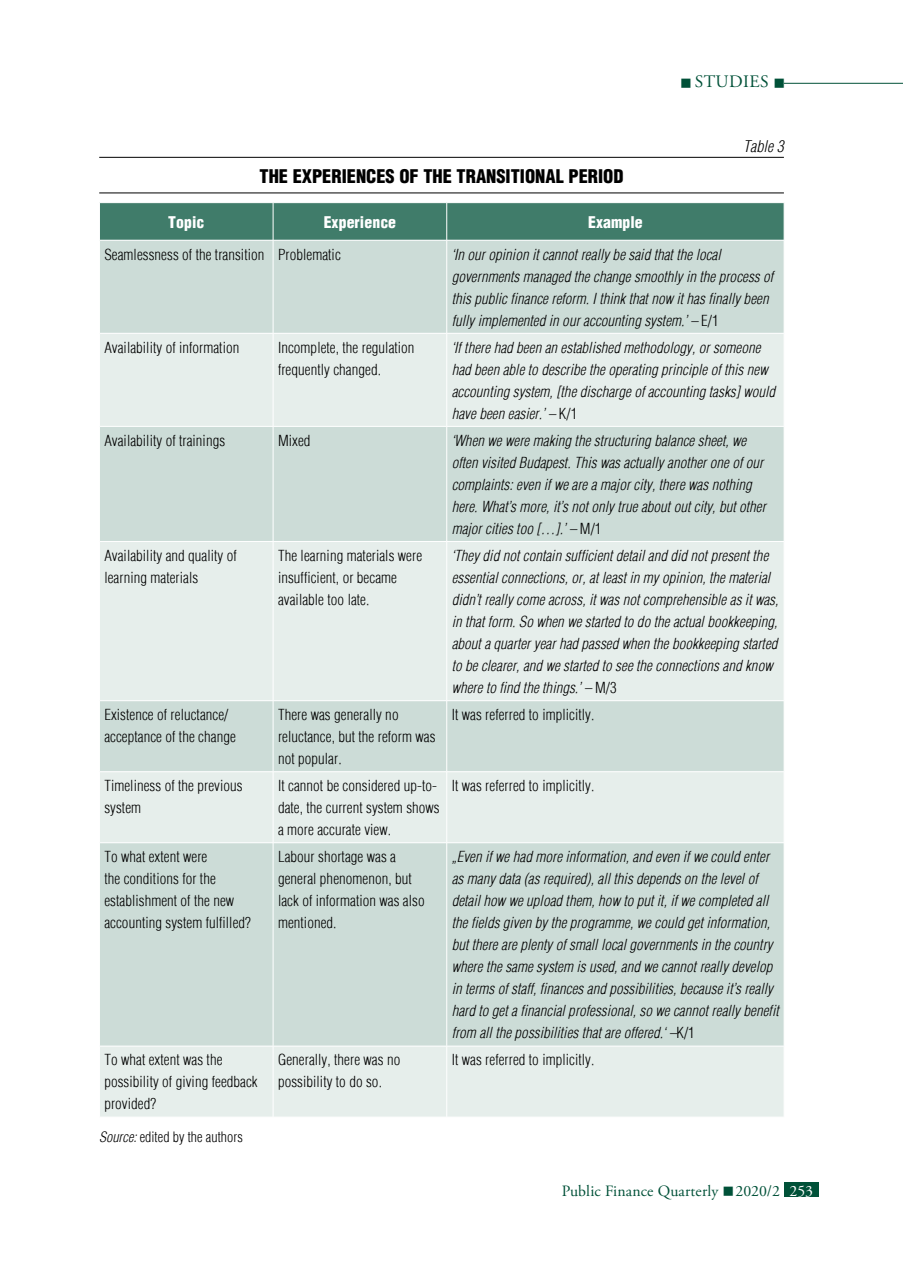
<style>
.page{position:relative;width:903px;height:1275px;background:#fff}
.page>*{position:absolute;margin:0;border:0;box-sizing:border-box;transform-origin:0 0}
.t1{font:900 condensed 18.38px "H Helvetica";color:#000}
.t2{font:17.5px "Adobe Garamond Pro";letter-spacing:.19em;color:#005138}
.t3{font:15.75px "Adobe Garamond Pro";color:#005138}
.t4{font:900 condensed 15.75px "H Helvetica";letter-spacing:.005em;color:#fff}
.t5{font:italic 300 condensed 15.75px "H Helvetica";letter-spacing:.005em;color:#000}
.t6{font:italic 300 condensed 14.88px/22.1px "H Helvetica";letter-spacing:.005em;color:#000}
.t7{font:300 condensed 14.88px/22.1px "H Helvetica";letter-spacing:.005em;color:#000}
.t8{font:300 condensed 14px "H Helvetica";letter-spacing:.005em;color:#000}
.s1{font-style:normal}
.s2{font-style:italic}
.s3{color:#fff}
</style>
<div class="page">
<hr style="left:784px;top:83px;width:119px;height:1px;background:#005138">
<div style="left:784px;top:1182px;width:35px;height:15px;background:#005138"></div>
<hr style="left:99px;top:157px;width:685px;height:1px;background:#000">
<hr style="left:99px;top:192px;width:685px;height:1px;background:#000">
<div style="left:100px;top:203px;width:684px;height:37px;background:#407c6a"></div>
<div style="left:100px;top:241px;width:684px;height:92px;background:#ccdcd7"></div>
<svg style="left:100px;top:334px;width:684px;height:783px;background:#d9e5e1"></svg>
<hr style="left:273px;top:203px;width:1px;height:37px;background:#fff">
<hr style="left:273px;top:240px;width:1px;height:93px;background:#fff">
<hr style="left:446px;top:240px;width:1px;height:93px;background:#fff">
<hr style="left:273px;top:333px;width:1px;height:93px;background:#fff">
<hr style="left:446px;top:333px;width:1px;height:93px;background:#fff">
<hr style="left:99px;top:426px;width:174px;height:1px;background:#fff">
<hr style="left:273px;top:426px;width:174px;height:1px;background:#fff">
<hr style="left:273px;top:427px;width:1px;height:114px;background:#fff">
<hr style="left:447px;top:426px;width:337px;height:1px;background:#fff">
<hr style="left:446px;top:427px;width:1px;height:114px;background:#fff">
<hr style="left:99px;top:541px;width:174px;height:1px;background:#fff">
<hr style="left:273px;top:541px;width:174px;height:1px;background:#fff">
<hr style="left:273px;top:542px;width:1px;height:158px;background:#fff">
<hr style="left:447px;top:541px;width:337px;height:1px;background:#fff">
<hr style="left:446px;top:542px;width:1px;height:158px;background:#fff">
<hr style="left:99px;top:700px;width:174px;height:1px;background:#fff">
<hr style="left:273px;top:700px;width:174px;height:1px;background:#fff">
<hr style="left:273px;top:701px;width:1px;height:70px;background:#fff">
<hr style="left:447px;top:700px;width:337px;height:1px;background:#fff">
<hr style="left:446px;top:701px;width:1px;height:70px;background:#fff">
<hr style="left:99px;top:771px;width:174px;height:1px;background:#fff">
<hr style="left:273px;top:771px;width:174px;height:1px;background:#fff">
<hr style="left:273px;top:772px;width:1px;height:70px;background:#fff">
<hr style="left:447px;top:771px;width:337px;height:1px;background:#fff">
<hr style="left:446px;top:772px;width:1px;height:70px;background:#fff">
<hr style="left:99px;top:842px;width:174px;height:1px;background:#fff">
<hr style="left:273px;top:842px;width:174px;height:1px;background:#fff">
<hr style="left:273px;top:843px;width:1px;height:203px;background:#fff">
<hr style="left:447px;top:842px;width:337px;height:1px;background:#fff">
<hr style="left:446px;top:843px;width:1px;height:203px;background:#fff">
<hr style="left:99px;top:1046px;width:174px;height:1px;background:#fff">
<hr style="left:273px;top:1046px;width:174px;height:1px;background:#fff">
<hr style="left:273px;top:1046px;width:1px;height:71px;background:#fff">
<hr style="left:447px;top:1046px;width:337px;height:1px;background:#fff">
<hr style="left:446px;top:1046px;width:1px;height:71px;background:#fff">
<hr style="left:446px;top:203px;width:1px;height:37px;background:#fff">
<p class="t2" style="left:680px;top:71px;width:107px">■Studies ■</p>
<p class="t1" style="left:259px;top:164px;width:366px">THE EXPERIENCES OF THE TRANSITIONAL PERIOD</p>
<p class="t5" style="left:743px;top:137px;width:42px">Table 3</p>
<p class="t4" style="left:168px;top:212px;width:38px">TOPIC</p>
<p class="t4" style="left:324px;top:212px;width:74px">EXPERIENCE</p>
<p class="t4" style="left:588px;top:212px;width:56px">EXAMPLE</p>
<p class="t7" style="left:104px;top:243px;width:238px">Seamlessness of the transition Problematic</p>
<p class="t6" style="left:452px;top:243px;width:323px">‘In our opinion it cannot really be said that the local governments managed the change smoothly in the process of this public finance reform. I think that now it has finally been fully implemented in our accounting system.’ – <span class="s1">E/1</span></p>
<p class="t7" style="left:104px;top:336px;width:136px">Availability of information</p>
<p class="t7" style="left:278px;top:336px;width:138px">Incomplete, the regulation frequently changed.</p>
<p class="t6" style="left:452px;top:336px;width:325px">‘If there had been an established methodology, or someone had been able to describe the operating principle of this new accounting system, [the discharge of accounting tasks] would have been easier.’ – <span class="s1">K/1</span></p>
<p class="t7" style="left:104px;top:429px;width:122px">Availability of trainings</p>
<p class="t7" style="left:278px;top:429px;width:34px">Mixed</p>
<p class="t6" style="left:452px;top:429px;width:316px">‘When we were making the structuring balance sheet, we often visited Budapest. This was actually another one of our complaints: even if we are a major city, there was nothing here. What’s more, it’s not only true about out city, but other major cities too […].’ – <span class="s1">M/1</span></p>
<p class="t7" style="left:104px;top:544px;width:134px">Availability and quality of learning materials</p>
<p class="t7" style="left:278px;top:544px;width:146px">The learning materials were insufficient, or became available too late.</p>
<p class="t6" style="left:452px;top:544px;width:328px">‘They did not contain sufficient detail and did not present the essential connections, or, at least in my opinion, the material didn’t really come across, it was not comprehensible as it was, in that form. So when we started to do the actual bookkeeping, about a quarter year had passed when the bookkeeping started to be clearer, and we started to see the connections and know where to find the things.’ – <span class="s1">M/3</span></p>
<p class="t7" style="left:104px;top:704px;width:133px">Existence of reluctance/ acceptance of the change</p>
<p class="t7" style="left:278px;top:704px;width:159px">There was generally no reluctance, but the reform was not popular.</p>
<p class="t7" style="left:452px;top:703px;width:144px">It was referred to implicitly.</p>
<p class="t7" style="left:104px;top:775px;width:140px">Timeliness of the previous system</p>
<p class="t7" style="left:278px;top:775px;width:163px">It cannot be considered up-to&shy;date, the current system shows a more accurate view.</p>
<p class="t7" style="left:452px;top:774px;width:144px">It was referred to implicitly.</p>
<p class="t7" style="left:104px;top:845px;width:148px">To what extent were<br>the conditions for the establishment of the new accounting system fulfilled?</p>
<p class="t7" style="left:278px;top:845px;width:148px">Labour shortage was a general phenomenon, but lack of information was also mentioned.</p>
<p class="t6" style="left:452px;top:845px;width:328px">„Even if we had more information, and even if we could enter as many data (as required), all this depends on the level of detail how we upload them, how to put it, if we completed all the fields given by the programme, we could get information, but there are plenty of small local governments in the country where the same system is used, and we cannot really develop in terms of staff, finances and possibilities, because it’s really hard to get a financial professional, so we cannot really benefit from all the possibilities that are offered.‘ –<span class="s1">K/1</span></p>
<p class="t7" style="left:104px;top:1049px;width:155px">To what extent was the possibility of giving feedback provided?</p>
<p class="t7" style="left:278px;top:1049px;width:124px">Generally, there was no possibility to do so.</p>
<p class="t7" style="left:452px;top:1049px;width:144px">It was referred to implicitly.</p>
<p class="t8" style="left:99px;top:1129px;width:145px"><span class="s2">Source:</span> edited by the authors</p>
<p class="t3" style="left:562px;top:1181px;width:253px">Public Finance Quarterly ■ 2020/2 <span class="s3">253</span></p>
</div>
